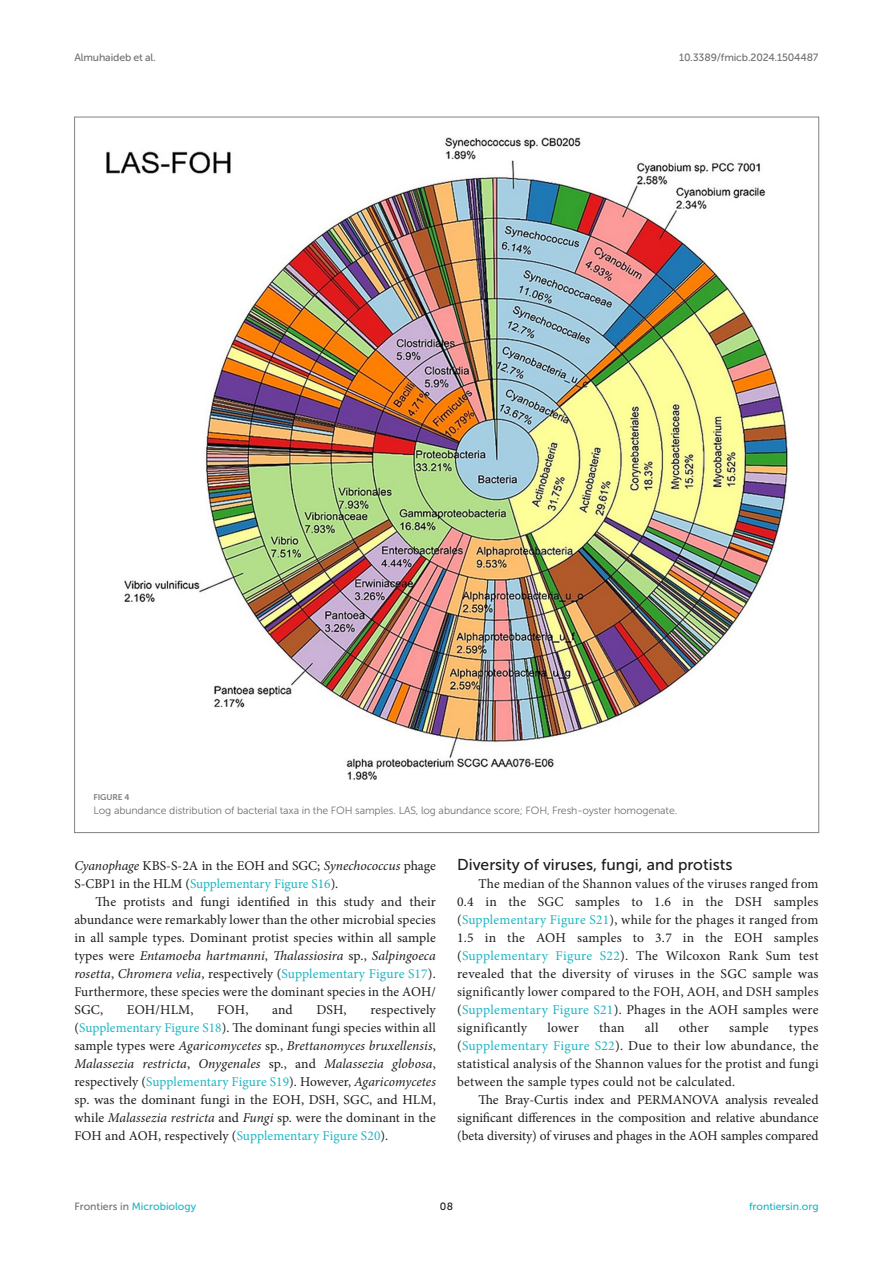
<style>
.page{position:relative;width:893px;height:1263px;background:#fff}
.page>*{position:absolute;margin:0;border:0;box-sizing:border-box;transform-origin:0 0}
.HEAD_3{font:15.75px "Museo Sans 500";color:#1b1c1b}
.TEXT{font:13.5px/18px "Minion Pro";letter-spacing:.01em;color:#1b1c1b;text-align:justify}
.FIG_LEG{font:10.5px "Museo Sans 300";letter-spacing:-.01em;color:#706f70}
.t1{font:10.5px "Museo Sans 500";letter-spacing:-.015em;color:#706f70}
.t2{font:10.5px "Museo Sans 500";color:#1db5c3}
.t3{font:10.5px "Museo Sans 500";color:#1b1c1b}
.FIG_HD{font:8.25px "Museo Sans 700";letter-spacing:-.01em;color:#7e7f7f}
.s1{font-style:italic}
.s2{color:#1db5c3}
.s3{color:#706f70}
</style>
<div class="page">
<img style="left:106px;top:137px;width:682px;height:643px">
<p class="t1" style="left:74px;top:51px;width:83px">Almuhaideb et al.</p>
<p class="t1" style="left:679px;top:51px;width:141px">10.3389/fmicb.2024.1504487</p>
<p class="FIG_HD" style="left:94px;top:793px;width:37px">FIGURE 4</p>
<p class="FIG_LEG" style="left:94px;top:804px;width:585px">Log abundance distribution of bacterial taxa in the FOH samples. LAS, log abundance score; FOH, Fresh-oyster homogenate.</p>
<p class="TEXT" style="left:74px;top:857px;width:363px"><span class="s1">Cyanophage</span> KBS-S-2A in the EOH and SGC; <span class="s1">Synechococcus</span> phage<br>S-CBP1 in the HLM (<span class="s2">Supplementary Figure S16</span>).</p>
<p class="TEXT" style="left:74px;top:893px;width:363px;text-indent:21px">The protists and fungi identified in this study and their abundance were remarkably lower than the other microbial species in all sample types. Dominant protist species within all sample types were <span class="s1">Entamoeba hartmanni</span>, <span class="s1">Thalassiosira</span> sp., <span class="s1">Salpingoeca rosetta</span>, <span class="s1">Chromera velia</span>, respectively (<span class="s2">Supplementary Figure S17</span>).<br>Furthermore, these species were the dominant species in the AOH/ SGC,</p>
<p class="TEXT" style="left:74px;top:1001px;width:363px;text-indent:296px">respectively (<span class="s2">Supplementary Figure S18</span>). The dominant fungi species within all sample types were <span class="s1">Agaricomycetes</span> sp., <span class="s1">Brettanomyces bruxellensis</span>, <span class="s1">Malassezia restricta</span>, <span class="s1">Onygenales</span> sp., and <span class="s1">Malassezia globosa</span>, respectively (<span class="s2">Supplementary Figure S19</span>). However, <span class="s1">Agaricomycetes </span>sp. was the dominant fungi in the EOH, DSH, SGC, and HLM, while <span class="s1">Malassezia restricta</span> and <span class="s1">Fungi</span> sp. were the dominant in the FOH and AOH, respectively (<span class="s2">Supplementary Figure S20</span>).</p>
<p class="TEXT" style="left:127px;top:1001px;width:68px">EOH/HLM,</p>
<p class="TEXT" style="left:217px;top:1001px;width:33px">FOH,</p>
<p class="TEXT" style="left:272px;top:1001px;width:22px">and</p>
<p class="TEXT" style="left:316px;top:1001px;width:32px">DSH,</p>
<p class="HEAD_3" style="left:457px;top:856px;width:277px">Diversity of viruses, fungi, and protists</p>
<p class="TEXT" style="left:457px;top:875px;width:363px;text-indent:21px">The median of the Shannon values of the viruses ranged from 0.4 in the SGC samples to 1.6 in the DSH samples (<span class="s2">Supplementary Figure S21</span>), while for the phages it ranged from 1.5 in the AOH samples to 3.7 in the EOH samples (<span class="s2">Supplementary Figure S22</span>). The Wilcoxon Rank Sum test revealed that the diversity of viruses in the SGC sample was significantly lower compared to the FOH, AOH, and DSH samples (<span class="s2">Supplementary Figure S21</span>). Phages in the AOH samples were significantly</p>
<p class="TEXT" style="left:547px;top:1019px;width:33px">lower</p>
<p class="TEXT" style="left:599px;top:1019px;width:27px">than</p>
<p class="TEXT" style="left:645px;top:1019px;width:15px">all</p>
<p class="TEXT" style="left:679px;top:1019px;width:32px">other</p>
<p class="TEXT" style="left:729px;top:1019px;width:41px">sample</p>
<p class="TEXT" style="left:457px;top:1019px;width:363px;text-indent:332px">types (<span class="s2">Supplementary Figure S22</span>). Due to their low abundance, the statistical analysis of the Shannon values for the protist and fungi between the sample types could not be calculated.</p>
<p class="TEXT" style="left:457px;top:1091px;width:363px;text-indent:21px">The Bray-Curtis index and PERMANOVA analysis revealed significant differences in the composition and relative abundance (beta diversity) of viruses and phages in the AOH samples compared</p>
<p class="t2" style="left:74px;top:1200px;width:123px"><span class="s3">Frontiers in</span> Microbiology</p>
<p class="t3" style="left:440px;top:1200px;width:15px">08</p>
<p class="t2" style="left:749px;top:1200px;width:71px">frontiersin.org</p>
</div>
